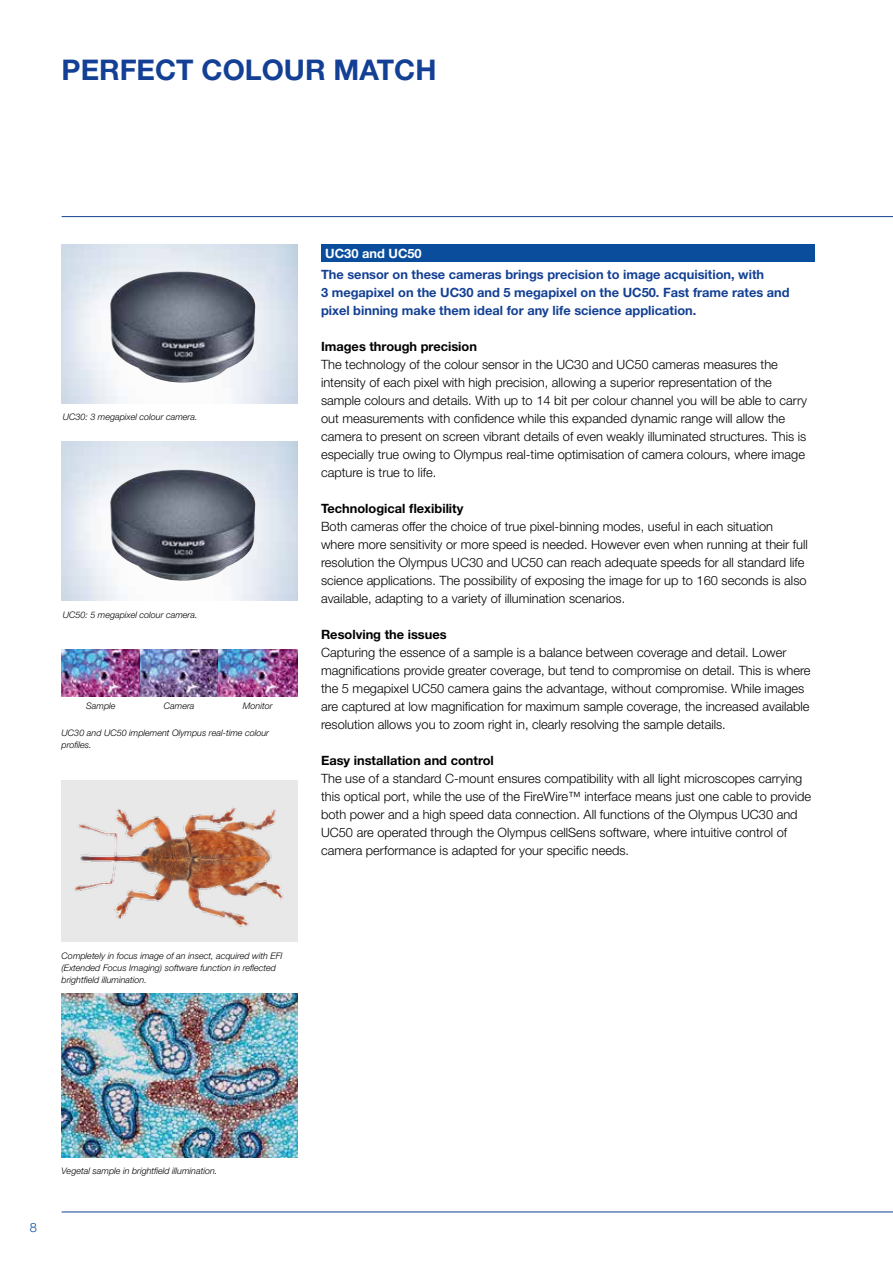
<style>
.page{position:relative;width:893px;height:1263px;background:#fff}
.page>*{position:absolute;margin:0;border:0;box-sizing:border-box;transform-origin:0 0}
.t1{font:700 28.5px "Helvetica Neue LT Pro";color:#134094}
.t2{font:300 12.9px/18px "Helvetica Neue LT Pro";color:#000}
.t3{font:700 12.9px/18px "Helvetica Neue LT Pro";color:#134094}
.t4{font:700 12.9px "Helvetica Neue LT Pro";color:#000}
.t5{font:700 12.9px "Helvetica Neue LT Pro";color:#fff}
.t6{font:300 12.9px "Helvetica Neue LT Pro";color:#0b4d9d}
.t7{font:italic 300 9px/12px "Helvetica Neue LT Pro";color:#000}
</style>
<div class="page">
<hr style="left:62px;top:1212px;width:831px;height:1px;background:#134094">
<hr style="left:62px;top:216px;width:831px;height:1px;background:#134094">
<div style="left:321px;top:244px;width:494px;height:18px;background:#0b4d9d"></div>
<img style="left:62px;top:649px;width:235px;height:48px">
<img style="left:62px;top:994px;width:236px;height:163px">
<div style="left:62px;top:780px;width:236px;height:162px;background:#e9e8e8"></div>
<img style="left:74px;top:806px;width:209px;height:121px">
<img style="left:109px;top:271px;width:146px;height:112px">
<img style="left:109px;top:470px;width:146px;height:111px">
<h1 class="t1" style="left:62px;top:52px;width:376px">PERFECT COLOUR MATCH</h1>
<p class="t7" style="left:63px;top:411px;width:136px">UC30: 3 megapixel colour camera.</p>
<p class="t7" style="left:63px;top:608px;width:136px">UC50: 5 megapixel colour camera.</p>
<p class="t7" style="left:86px;top:699px;width:31px">Sample</p>
<p class="t7" style="left:164px;top:699px;width:32px">Camera</p>
<p class="t7" style="left:243px;top:699px;width:31px">Monitor</p>
<p class="t7" style="left:62px;top:727px;width:209px">UC30 and UC50 implement Olympus real-time colour profiles.</p>
<p class="t7" style="left:62px;top:950px;width:222px">Completely in focus image of an insect, acquired with EFI (Extended Focus Imaging) software function in reflected brightfield illumination.</p>
<p class="t5" style="left:325px;top:245px;width:98px">UC30 and UC50</p>
<p class="t3" style="left:321px;top:265px;width:470px">The sensor on these cameras brings precision to image acquisition, with<br>3 megapixel on the UC30 and 5 megapixel on the UC50. Fast frame rates and pixel binning make them ideal for any life science application.</p>
<p class="t4" style="left:321px;top:338px;width:158px">Images through precision</p>
<p class="t2" style="left:321px;top:355px;width:487px">The technology of the colour sensor in the UC30 and UC50 cameras measures the intensity of each pixel with high precision, allowing a superior representation of the sample colours and details. With up to 14 bit per colour channel you will be able to carry out measurements with confidence while this expanded dynamic range will allow the camera to present on screen vibrant details of even weakly illuminated structures. This is especially true owing to Olympus real-time optimisation of camera colours, where image capture is true to life.</p>
<p class="t4" style="left:321px;top:500px;width:144px">Technological flexibility</p>
<p class="t2" style="left:321px;top:517px;width:488px">Both cameras offer the choice of true pixel-binning modes, useful in each situation where more sensitivity or more speed is needed. However even when running at their full resolution the Olympus UC30 and UC50 can reach adequate speeds for all standard life science applications. The possibility of exposing the image for up to 160 seconds is also available, adapting to a variety of illumination scenarios.</p>
<p class="t4" style="left:321px;top:626px;width:127px">Resolving the issues</p>
<p class="t2" style="left:321px;top:643px;width:491px">Capturing the essence of a sample is a balance between coverage and detail. Lower magnifications provide greater coverage, but tend to compromise on detail. This is where the 5 megapixel UC50 camera gains the advantage, without compromise. While images are captured at low magnification for maximum sample coverage, the increased available resolution allows you to zoom right in, clearly resolving the sample details.</p>
<p class="t4" style="left:321px;top:752px;width:174px">Easy installation and control</p>
<p class="t2" style="left:321px;top:769px;width:492px">The use of a standard C-mount ensures compatibility with all light microscopes carrying this optical port, while the use of the FireWire™ interface means just one cable to provide both power and a high speed data connection. All functions of the Olympus UC30 and UC50 are operated through the Olympus cellSens software, where intuitive control of camera performance is adapted for your specific needs.</p>
<p class="t6" style="left:30px;top:1219px;width:9px">8</p>
<p class="t7" style="left:62px;top:1165px;width:157px">Vegetal sample in brightfield illumination.</p>
</div>
